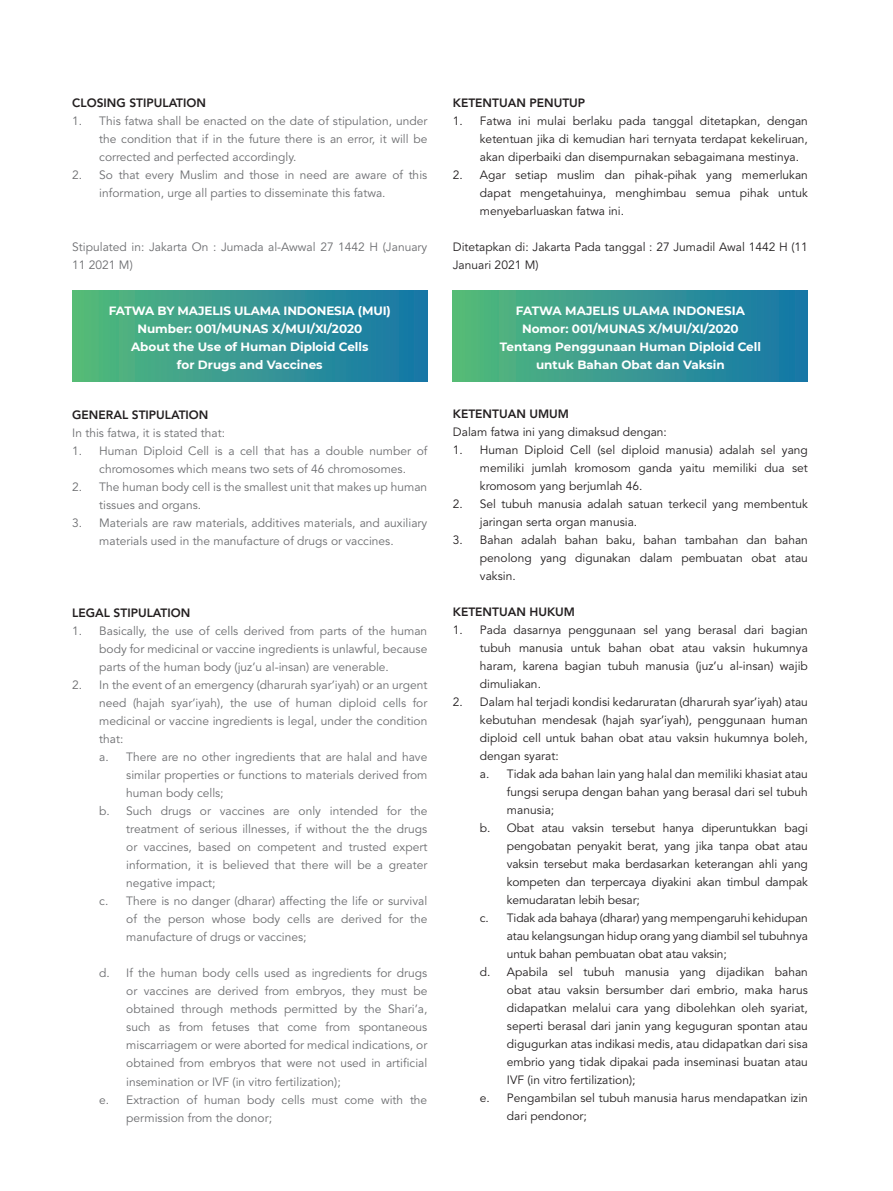
<style>
.page{position:relative;width:893px;height:1191px;background:#fff}
.page>*{position:absolute;margin:0;border:0;box-sizing:border-box;transform-origin:0 0}
.t1{font:12px/18px "Avenir LT Std";color:#231f20;text-align:justify}
.t2{font:12px/18px "Avenir LT Std";color:#6c6d70}
.t3{font:700 12px/18px "Montserrat";color:#fff;text-align:center}
.t4{font:800 12px "Avenir LT Std";color:#231f20}
</style>
<div class="page">
<div style="left:453px;top:290px;width:355px;height:92px;background:linear-gradient(to right,#57bb7a,#1575aa)"></div>
<div style="left:72px;top:290px;width:355px;height:92px;background:linear-gradient(to right,#57bb7a,#1675aa)"></div>
<p class="t4" style="left:72px;top:96px;width:135px">CLOSING STIPULATION</p>
<p class="t2" style="left:99px;top:112px;width:330px;text-align:justify;text-indent:-27px">1. This fatwa shall be enacted on the date of stipulation, under the condition that if in the future there is an error, it will be corrected and perfected accordingly.</p>
<p class="t2" style="left:99px;top:166px;width:330px;text-indent:-27px">2. So that every Muslim and those in need are aware of this information, urge all parties to disseminate this fatwa.</p>
<p class="t2" style="left:72px;top:238px;width:357px">Stipulated in: Jakarta On : Jumada al-Awwal 27 1442 H (January<br>11 2021 M)</p>
<p class="t3" style="left:109px;top:301px;width:284px">FATWA BY MAJELIS ULAMA INDONESIA (MUI)<br>Number: 001/MUNAS X/MUI/XI/2020<br>About the Use of Human Diploid Cells<br>for Drugs and Vaccines</p>
<p class="t4" style="left:72px;top:408px;width:138px">GENERAL STIPULATION</p>
<p class="t2" style="left:72px;top:424px;width:154px">In this fatwa, it is stated that:</p>
<p class="t2" style="left:72px;top:442px;width:357px;text-align:center">1. Human Diploid Cell is a cell that has a double number of chromosomes which means two sets of 46 chromosomes.</p>
<p class="t2" style="left:99px;top:478px;width:330px;text-indent:-27px">2. The human body cell is the smallest unit that makes up human tissues and organs.</p>
<p class="t2" style="left:72px;top:514px;width:357px;text-align:center">3. Materials are raw materials, additives materials, and auxiliary materials used in the manufacture of drugs or vaccines.</p>
<p class="t4" style="left:72px;top:606px;width:120px">LEGAL STIPULATION</p>
<p class="t2" style="left:99px;top:622px;width:330px;text-align:justify;text-indent:-27px">1. Basically, the use of cells derived from parts of the human body for medicinal or vaccine ingredients is unlawful, because parts of the human body (juz’u al-insan) are venerable.</p>
<p class="t2" style="left:72px;top:676px;width:357px">2. In the event of an emergency (dharurah syar’iyah) or an urgent</p>
<p class="t2" style="left:99px;top:694px;width:330px">need (hajah syar’iyah), the use of human diploid cells for</p>
<p class="t2" style="left:99px;top:712px;width:330px">medicinal or vaccine ingredients is legal, under the condition</p>
<p class="t2" style="left:99px;top:730px;width:26px">that:</p>
<p class="t2" style="left:99px;top:748px;width:330px">a. There are no other ingredients that are halal and have</p>
<p class="t2" style="left:126px;top:766px;width:303px">similar properties or functions to materials derived from</p>
<p class="t2" style="left:126px;top:784px;width:99px">human body cells;</p>
<p class="t2" style="left:99px;top:802px;width:330px">b. Such drugs or vaccines are only intended for the</p>
<p class="t2" style="left:126px;top:820px;width:303px">treatment of serious illnesses, if without the the drugs</p>
<p class="t2" style="left:126px;top:838px;width:303px">or vaccines, based on competent and trusted expert</p>
<p class="t2" style="left:126px;top:856px;width:303px">information, it is believed that there will be a greater</p>
<p class="t2" style="left:126px;top:874px;width:91px">negative impact;</p>
<p class="t2" style="left:99px;top:892px;width:330px">c. There is no danger (dharar) affecting the life or survival</p>
<p class="t2" style="left:126px;top:910px;width:303px">of the person whose body cells are derived for the</p>
<p class="t2" style="left:126px;top:928px;width:182px">manufacture of drugs or vaccines;</p>
<p class="t2" style="left:99px;top:964px;width:330px">d. If the human body cells used as ingredients for drugs</p>
<p class="t2" style="left:126px;top:982px;width:303px">or vaccines are derived from embryos, they must be</p>
<p class="t2" style="left:126px;top:1000px;width:303px">obtained through methods permitted by the Shari’a,</p>
<p class="t2" style="left:126px;top:1018px;width:303px">such as from fetuses that come from spontaneous</p>
<p class="t2" style="left:126px;top:1036px;width:303px">miscarriagem or were aborted for medical indications, or</p>
<p class="t2" style="left:126px;top:1054px;width:303px">obtained from embryos that were not used in artificial</p>
<p class="t2" style="left:126px;top:1072px;width:216px">insemination or IVF (in vitro fertilization);</p>
<p class="t2" style="left:99px;top:1090px;width:330px">e. Extraction of human body cells must come with the</p>
<p class="t2" style="left:126px;top:1108px;width:147px">permission from the donor;</p>
<p class="t4" style="left:453px;top:96px;width:134px">KETENTUAN PENUTUP</p>
<p class="t1" style="left:480px;top:112px;width:330px;text-indent:-27px">1. Fatwa ini mulai berlaku pada tanggal ditetapkan, dengan ketentuan jika di kemudian hari ternyata terdapat kekeliruan, akan diperbaiki dan disempurnakan sebagaimana mestinya.</p>
<p class="t1" style="left:480px;top:166px;width:330px;text-indent:-27px">2. Agar setiap muslim dan pihak-pihak yang memerlukan dapat mengetahuinya, menghimbau semua pihak untuk menyebarluaskan fatwa ini.</p>
<p class="t1" style="left:453px;top:238px;width:357px">Ditetapkan di: Jakarta Pada tanggal : 27 Jumadil Awal 1442 H (11<br>Januari 2021 M)</p>
<p class="t3" style="left:500px;top:301px;width:263px">FATWA MAJELIS ULAMA INDONESIA<br>Nomor: 001/MUNAS X/MUI/XI/2020<br>Tentang Penggunaan Human Diploid Cell untuk Bahan Obat dan Vaksin</p>
<p class="t4" style="left:453px;top:406px;width:118px">KETENTUAN UMUM</p>
<p class="t1" style="left:453px;top:423px;width:216px">Dalam fatwa ini yang dimaksud dengan:</p>
<p class="t1" style="left:480px;top:441px;width:330px;text-indent:-27px">1. Human Diploid Cell (sel diploid manusia) adalah sel yang memiliki jumlah kromosom ganda yaitu memiliki dua set kromosom yang berjumlah 46.</p>
<p class="t1" style="left:480px;top:495px;width:330px;text-indent:-27px">2. Sel tubuh manusia adalah satuan terkecil yang membentuk jaringan serta organ manusia.</p>
<p class="t1" style="left:480px;top:531px;width:330px;text-indent:-27px">3. Bahan adalah bahan baku, bahan tambahan dan bahan penolong yang digunakan dalam pembuatan obat atau vaksin.</p>
<p class="t4" style="left:453px;top:604px;width:124px">KETENTUAN HUKUM</p>
<p class="t1" style="left:480px;top:621px;width:330px;text-indent:-27px">1. Pada dasarnya penggunaan sel yang berasal dari bagian tubuh manusia untuk bahan obat atau vaksin hukumnya haram, karena bagian tubuh manusia (juz’u al-insan) wajib dimuliakan.</p>
<p class="t1" style="left:453px;top:693px;width:357px">2. Dalam hal terjadi kondisi kedaruratan (dharurah syar’iyah) atau</p>
<p class="t1" style="left:480px;top:711px;width:330px">kebutuhan mendesak (hajah syar’iyah), penggunaan human</p>
<p class="t1" style="left:480px;top:729px;width:330px">diploid cell untuk bahan obat atau vaksin hukumnya boleh,</p>
<p class="t1" style="left:480px;top:747px;width:80px">dengan syarat:</p>
<p class="t1" style="left:480px;top:765px;width:330px">a. Tidak ada bahan lain yang halal dan memiliki khasiat atau</p>
<p class="t1" style="left:507px;top:783px;width:303px">fungsi serupa dengan bahan yang berasal dari sel tubuh</p>
<p class="t1" style="left:507px;top:801px;width:49px">manusia;</p>
<p class="t1" style="left:480px;top:819px;width:330px">b. Obat atau vaksin tersebut hanya diperuntukkan bagi</p>
<p class="t1" style="left:507px;top:837px;width:303px">pengobatan penyakit berat, yang jika tanpa obat atau</p>
<p class="t1" style="left:507px;top:855px;width:303px">vaksin tersebut maka berdasarkan keterangan ahli yang</p>
<p class="t1" style="left:507px;top:873px;width:303px">kompeten dan terpercaya diyakini akan timbul dampak</p>
<p class="t1" style="left:507px;top:891px;width:135px">kemudaratan lebih besar;</p>
<p class="t1" style="left:480px;top:909px;width:330px">c. Tidak ada bahaya (dharar) yang mempengaruhi kehidupan</p>
<p class="t1" style="left:507px;top:927px;width:303px">atau kelangsungan hidup orang yang diambil sel tubuhnya</p>
<p class="t1" style="left:507px;top:945px;width:221px">untuk bahan pembuatan obat atau vaksin;</p>
<p class="t1" style="left:480px;top:963px;width:330px">d. Apabila sel tubuh manusia yang dijadikan bahan</p>
<p class="t1" style="left:507px;top:981px;width:303px">obat atau vaksin bersumber dari embrio, maka harus</p>
<p class="t1" style="left:507px;top:999px;width:303px">didapatkan melalui cara yang dibolehkan oleh syariat,</p>
<p class="t1" style="left:507px;top:1017px;width:303px">seperti berasal dari janin yang keguguran spontan atau</p>
<p class="t1" style="left:507px;top:1035px;width:303px">digugurkan atas indikasi medis, atau didapatkan dari sisa</p>
<p class="t1" style="left:507px;top:1053px;width:303px">embrio yang tidak dipakai pada inseminasi buatan atau</p>
<p class="t1" style="left:507px;top:1071px;width:130px">IVF (in vitro fertilization);</p>
<p class="t1" style="left:480px;top:1089px;width:330px">e. Pengambilan sel tubuh manusia harus mendapatkan izin</p>
<p class="t1" style="left:507px;top:1107px;width:81px">dari pendonor;</p>
</div>
